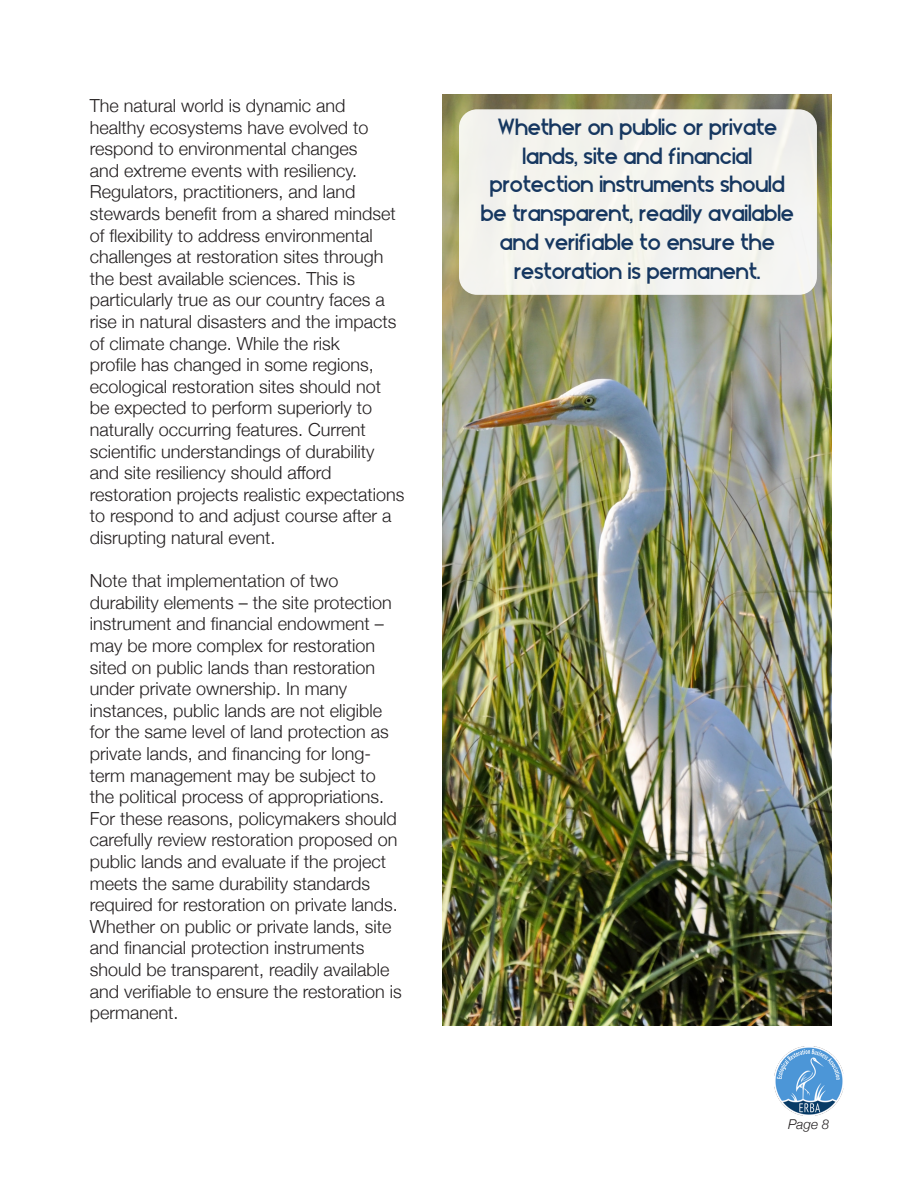
<style>
.page{position:relative;width:918px;height:1188px;background:#fff}
.page>*{position:absolute;margin:0;border:0;box-sizing:border-box;transform-origin:0 0}
.t1{font:24px/28.8px "Blissful Thinking";color:#163760;text-align:center}
.t2{font:300 18px/21.6px "Helvetica Neue";color:#231f20}
.t3{font:italic 300 13.5px "Helvetica Neue";color:#231f20}
</style>
<div class="page">
<img style="left:774px;top:1047px;width:69px;height:69px">
<img style="left:442px;top:94px;width:390px;height:932px">
<div style="left:459px;top:109px;width:358px;height:186px;background:#f4f3ee;border-radius:18px"></div>
<p class="t2" style="left:90px;top:93px;width:316px">The natural world is dynamic and healthy ecosystems have evolved to respond to environmental changes<br>and extreme events with resiliency.<br>Regulators, practitioners, and land stewards benefit from a shared mindset of flexibility to address environmental challenges at restoration sites through the best available sciences. This is particularly true as our country faces a rise in natural disasters and the impacts of climate change. While the risk<br>profile has changed in some regions, ecological restoration sites should not be expected to perform superiorly to naturally occurring features. Current scientific understandings of durability and site resiliency should afford restoration projects realistic expectations to respond to and adjust course after a disrupting natural event.</p>
<p class="t2" style="left:90px;top:569px;width:314px">Note that implementation of two durability elements – the site protection instrument and financial endowment – may be more complex for restoration sited on public lands than restoration under private ownership. In many instances, public lands are not eligible for the same level of land protection as private lands, and financing for long&shy;term management may be subject to the political process of appropriations.<br>For these reasons, policymakers should carefully review restoration proposed on public lands and evaluate if the project meets the same durability standards required for restoration on private lands.<br>Whether on public or private lands, site and financial protection instruments should be transparent, readily available and verifiable to ensure the restoration is permanent.</p>
<p class="t1" style="left:481px;top:112px;width:315px">Whether on public or private lands, site and f nancial protection instruments should be transparent, readily available and verif able to ensure the restoration is permanent.</p>
<p class="t1" style="left:677px;top:141px;width:5px">i</p>
<p class="t1" style="left:588px;top:227px;width:5px">i</p>
<p class="t3" style="left:788px;top:1113px;width:43px">Page 8</p>
</div>
